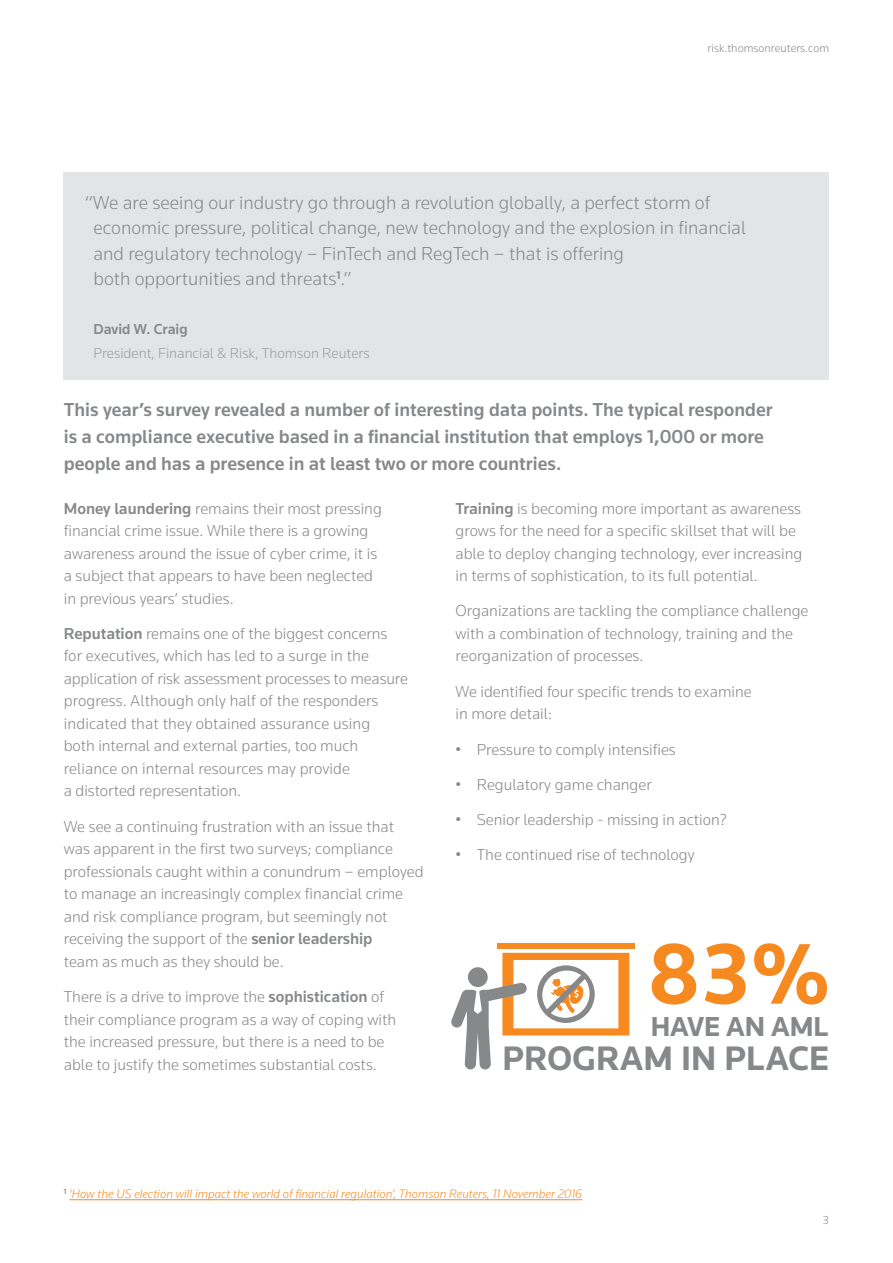
<style>
.page{position:relative;width:893px;height:1263px;background:#fff}
.page>*{position:absolute;margin:0;border:0;box-sizing:border-box;transform-origin:0 0}
.t1{font:700 89.25px "Knowledge";color:#f6891f}
.t2{font:700 35.25px "Knowledge";letter-spacing:.005em;color:#86888a}
.t3{font:700 28.5px "Knowledge";letter-spacing:-.005em;color:#86888a}
.t4{font:300 19.5px/25.5px "Knowledge";color:#86888a}
.t5{font:500 19.5px/27px "Knowledge";color:#86888a}
.t6{font:300 16.5px/22.5px "Knowledge";color:#86888a}
.t7{font:300 15px "Knowledge";color:#9c9ea1}
.t8{font:500 15px "Knowledge";color:#86888a}
.t9{font:italic 300 12.75px "Knowledge";color:#f6891f}
.t10{font:300 12px "Knowledge";color:#86888a}
.s1{font-weight:500}
</style>
<div class="page">
<div style="left:64px;top:172px;width:765px;height:207px;background:#e3e4e5"></div>
<hr style="left:69px;top:1199px;width:513px;height:1px;background:#f6891f">
<div style="left:497px;top:943px;width:138px;height:6px;background:#f6891f"></div>
<svg style="left:451px;top:953px;width:178px;height:116px"></svg>
<p class="t10" style="left:708px;top:40px;width:123px">risk.thomsonreuters.com</p>
<p class="t4" style="left:94px;top:189px;width:654px;text-indent:-9px">“We are seeing our industry go through a revolution globally, a perfect storm of economic pressure, political change, new technology and the explosion in financial and regulatory technology – FinTech and RegTech – that is offering<br>both opportunities and threats<sup>1</sup>.”</p>
<p class="t8" style="left:94px;top:320px;width:96px">David W. Craig</p>
<p class="t7" style="left:94px;top:344px;width:278px">President, Financial &amp; Risk, Thomson Reuters</p>
<p class="t5" style="left:64px;top:395px;width:710px">This year’s survey revealed a number of interesting data points. The typical responder is a compliance executive based in a financial institution that employs 1,000 or more people and has a presence in at least two or more countries.</p>
<p class="t6" style="left:64px;top:496px;width:320px"><span class="s1">Money laundering</span> remains their most pressing financial crime issue. While there is a growing awareness around the issue of cyber crime, it is a subject that appears to have been neglected in previous years’ studies.</p>
<p class="t6" style="left:64px;top:622px;width:346px"><span class="s1">Reputation</span> remains one of the biggest concerns for executives, which has led to a surge in the application of risk assessment processes to measure progress. Although only half of the responders indicated that they obtained assurance using<br>both internal and external parties, too much reliance on internal resources may provide<br>a distorted representation.</p>
<p class="t6" style="left:64px;top:815px;width:361px">We see a continuing frustration with an issue that was apparent in the first two surveys; compliance professionals caught within a conundrum – employed to manage an increasingly complex financial crime and risk compliance program, but seemingly not receiving the support of the <span class="s1">senior leadership<br></span>team as much as they should be.</p>
<p class="t6" style="left:64px;top:985px;width:334px">There is a drive to improve the <span class="s1">sophistication</span> of their compliance program as a way of coping with the increased pressure, but there is a need to be able to justify the sometimes substantial costs.</p>
<p class="t6" style="left:455px;top:497px;width:348px"><span class="s1">Training</span> is becoming more important as awareness grows for the need for a specific skillset that will be able to deploy changing technology, ever increasing in terms of sophistication, to its full potential.</p>
<p class="t6" style="left:455px;top:599px;width:354px">Organizations are tackling the compliance challenge with a combination of technology, training and the reorganization of processes.</p>
<p class="t6" style="left:455px;top:680px;width:298px">We identified four specific trends to examine in more detail:</p>
<p class="t6" style="left:455px;top:737px;width:222px">• Pressure to comply intensifies</p>
<p class="t6" style="left:455px;top:773px;width:198px">• Regulatory game changer</p>
<p class="t6" style="left:455px;top:808px;width:273px">• Senior leadership - missing in action?</p>
<p class="t6" style="left:455px;top:843px;width:241px">• The continued rise of technology</p>
<h1 class="t1" style="left:648px;top:919px;width:183px">83%</h1>
<h3 class="t3" style="left:651px;top:1008px;width:179px">HAVE AN AML</h3>
<h2 class="t2" style="left:502px;top:1036px;width:328px">PROGRAM IN PLACE</h2>
<p class="t9" style="left:64px;top:1186px;width:520px"><sup>1</sup> ‘How the US election will impact the world of financial regulation’, Thomson Reuters, 11 November 2016</p>
<p class="t10" style="left:823px;top:1212px;width:8px">3</p>
</div>
